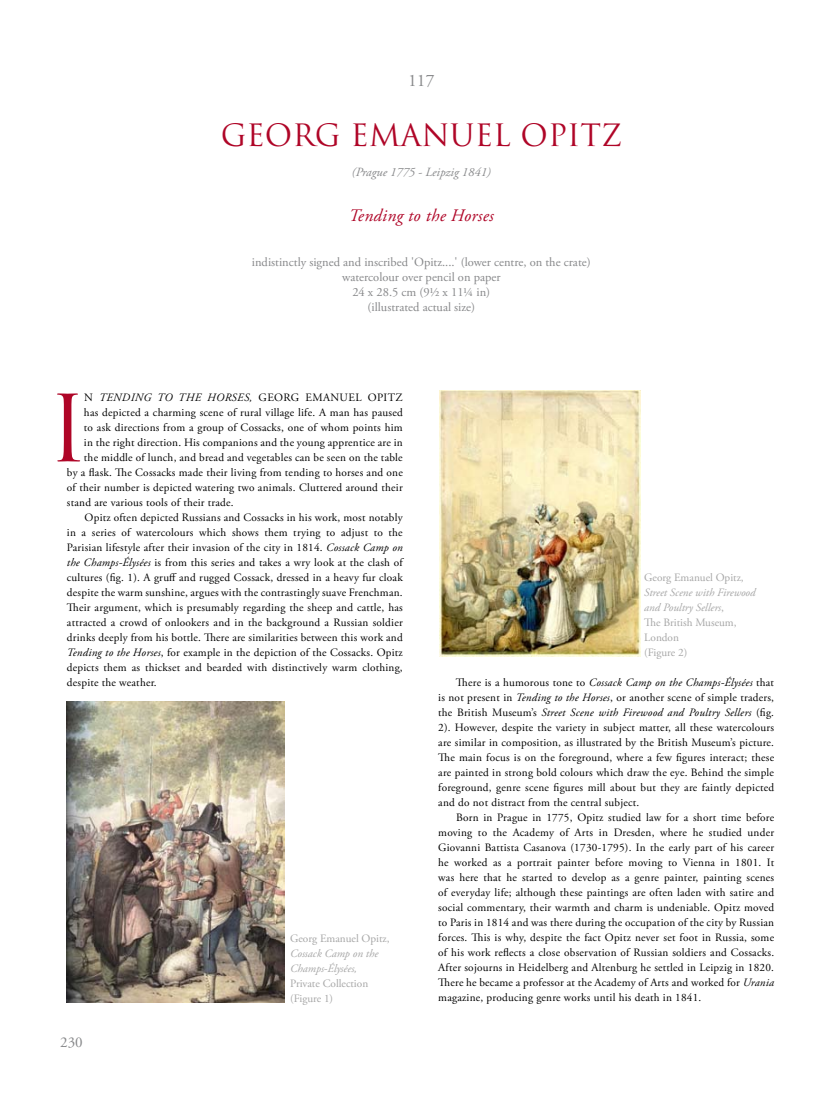
<style>
.page{position:relative;width:840px;height:1110px;background:#fff}
.page>*{position:absolute;margin:0;border:0;box-sizing:border-box;transform-origin:0 0}
.t1{font:90px "Romul";color:#af0527}
.t2{font:30px "Romul";color:#af0527}
.t3{font:italic 17.5px "Adobe Garamond Pro";letter-spacing:.01em;color:#af0527}
.t4{font:17.5px "Adobe Garamond Pro";color:#87888a}
.t5{font:15px "Adobe Garamond Pro";color:#87888a}
.t6{font:12.5px/15px "Adobe Garamond Pro";color:#87888a;text-align:center}
.t7{font:italic 12.5px "Adobe Garamond Pro";color:#87888a}
.t8{font:11.25px/15px "Adobe Garamond Pro";letter-spacing:.02em;color:#000;text-align:justify}
.t9{font:italic 11.25px/15px "Adobe Garamond Pro";color:#a6a6a6}
.t10{font:11.25px/15px "Adobe Garamond Pro";letter-spacing:-.005em;color:#a6a6a6}
.t11{font:italic 11.25px "Adobe Garamond Pro";letter-spacing:.035em;color:#000}
.s1{font-style:normal}
.s2{font-style:italic}
</style>
<div class="page">
<img style="left:439px;top:391px;width:201px;height:265px">
<img style="left:67px;top:701px;width:217px;height:300px">
<h3 class="t4" style="left:408px;top:70px;width:28px">117</h3>
<h2 class="t2" style="left:221px;top:117px;width:403px">GEORG EMANUEL OPITZ</h2>
<p class="t7" style="left:352px;top:164px;width:141px">(Prague 1775 - Leipzig 1841)</p>
<h3 class="t3" style="left:349px;top:205px;width:147px">Tending to the Horses</h3>
<p class="t6" style="left:252px;top:255px;width:340px">indistinctly signed and inscribed 'Opitz....' (lower centre, on the crate) watercolour over pencil on paper<br>24 x 28.5 cm (9½ x 11¼ in)<br>(illustrated actual size)</p>
<h1 class="t1" style="left:48px;top:376px;width:41px">i</h1>
<p class="t11" style="left:84px;top:391px;width:320px"><span class="s1">n</span> Tending to the Horses, <span class="s1">Georg Emanuel Opitz</span></p>
<p class="t8" style="left:84px;top:405px;width:320px">has depicted a charming scene of rural village life. A man has paused</p>
<p class="t8" style="left:84px;top:420px;width:320px">to ask directions from a group of Cossacks, one of whom points him</p>
<p class="t8" style="left:84px;top:435px;width:320px">in the right direction. His companions and the young apprentice are in</p>
<p class="t8" style="left:84px;top:450px;width:320px">the middle of lunch, and bread and vegetables can be seen on the table</p>
<p class="t8" style="left:67px;top:465px;width:337px">by a flask. The Cossacks made their living from tending to horses and one</p>
<p class="t8" style="left:67px;top:480px;width:337px">of their number is depicted watering two animals. Cluttered around their</p>
<p class="t8" style="left:67px;top:495px;width:168px">stand are various tools of their trade.</p>
<p class="t8" style="left:67px;top:510px;width:337px">Opitz often depicted Russians and Cossacks in his work, most notably</p>
<p class="t8" style="left:67px;top:525px;width:337px">in a series of watercolours which shows them trying to adjust to the</p>
<p class="t8" style="left:67px;top:540px;width:337px">Parisian lifestyle after their invasion of the city in 1814. <span class="s2">Cossack Camp on</span></p>
<p class="t8" style="left:67px;top:555px;width:337px"><span class="s2">the Champs-Élysées</span> is from this series and takes a wry look at the clash of</p>
<p class="t8" style="left:67px;top:570px;width:337px">cultures (fig. 1). A gruff and rugged Cossack, dressed in a heavy fur cloak</p>
<p class="t8" style="left:67px;top:585px;width:337px">despite the warm sunshine, argues with the contrastingly suave Frenchman.</p>
<p class="t8" style="left:67px;top:600px;width:337px">Their argument, which is presumably regarding the sheep and cattle, has</p>
<p class="t8" style="left:67px;top:615px;width:337px">attracted a crowd of onlookers and in the background a Russian soldier</p>
<p class="t8" style="left:67px;top:630px;width:337px">drinks deeply from his bottle. There are similarities between this work and</p>
<p class="t8" style="left:67px;top:645px;width:337px"><span class="s2">Tending to the Horses</span>, for example in the depiction of the Cossacks. Opitz</p>
<p class="t8" style="left:67px;top:660px;width:337px">depicts them as thickset and bearded with distinctively warm clothing,</p>
<p class="t8" style="left:67px;top:675px;width:91px">despite the weather.</p>
<p class="t8" style="left:438px;top:675px;width:337px;text-indent:18px">There is a humorous tone to <span class="s2">Cossack Camp on the Champs-Élysées</span> that is not present in <span class="s2">Tending to the Horses</span>, or another scene of simple traders, the British Museum’s <span class="s2">Street Scene with Firewood and Poultry Sellers</span> (fig.<br>2). However, despite the variety in subject matter, all these watercolours are similar in composition, as illustrated by the British Museum’s picture.<br>The main focus is on the foreground, where a few figures interact; these are painted in strong bold colours which draw the eye. Behind the simple foreground, genre scene figures mill about but they are faintly depicted and do not distract from the central subject.</p>
<p class="t8" style="left:438px;top:810px;width:337px;text-indent:18px">Born in Prague in 1775, Opitz studied law for a short time before moving to the Academy of Arts in Dresden, where he studied under Giovanni Battista Casanova (1730-1795). In the early part of his career he worked as a portrait painter before moving to Vienna in 1801. It was here that he started to develop as a genre painter, painting scenes of everyday life; although these paintings are often laden with satire and social commentary, their warmth and charm is undeniable. Opitz moved to Paris in 1814 and was there during the occupation of the city by Russian forces. This is why, despite the fact Opitz never set foot in Russia, some of his work reflects a close observation of Russian soldiers and Cossacks.<br>After sojourns in Heidelberg and Altenburg he settled in Leipzig in 1820.<br>There he became a professor at the Academy of Arts and worked for <span class="s2">Urania </span>magazine, producing genre works until his death in 1841.</p>
<p class="t10" style="left:644px;top:570px;width:101px">Georg Emanuel Opitz,</p>
<p class="t9" style="left:644px;top:585px;width:114px">Street Scene with Firewood and Poultry Sellers<span class="s1">,<br>The British Museum,<br>London<br>(Figure 2)</span></p>
<p class="t10" style="left:290px;top:930px;width:101px">Georg Emanuel Opitz,</p>
<p class="t9" style="left:290px;top:945px;width:90px">Cossack Camp on the<br>Champs-Élysées,</p>
<p class="t10" style="left:290px;top:975px;width:80px">Private Collection (Figure 1)</p>
<h3 class="t5" style="left:60px;top:1032px;width:24px">230</h3>
</div>
